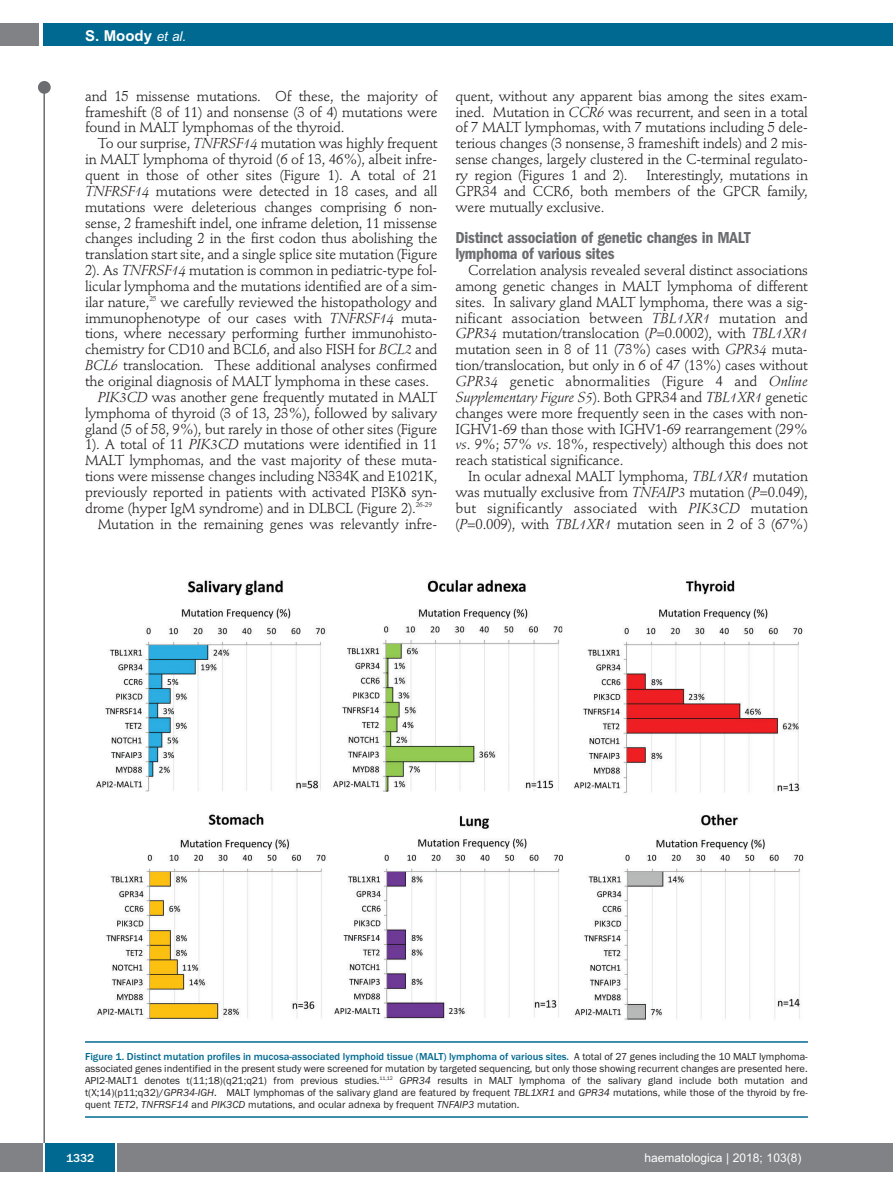
<style>
.page{position:relative;width:893px;height:1191px;background:#fff}
.page>*{position:absolute;margin:0;border:0;box-sizing:border-box;transform-origin:0 0}
.t1{font:600 condensed 16.5px/15.9px "Franklin Gothic";letter-spacing:-.015em;color:#6c6d70}
.t2{font:700 15px "Arial";color:#fff}
.t3{font:14.25px/15.9px "Stempel Schneidler";letter-spacing:-.015em;color:#231f20;text-align:justify}
.t4{font:12px "Arial";color:#fff}
.t5{font:500 12px "Franklin Gothic";color:#fff}
.t6{font:10.5px/12px "Franklin Gothic";color:#231f20;text-align:justify}
.s1{font-weight:400;font-style:italic;font-size:13.5px}
.s2{font-style:italic}
.s3{font-weight:500;color:#006991}
</style>
<div class="page">
<div style="left:38px;top:81px;width:13px;height:13px;background:#6c6d70;border-radius:50%"></div>
<hr style="left:43px;top:84px;width:2px;height:1061px;background:#6c6d70">
<div style="left:43px;top:23px;width:850px;height:22px;background:#006991"></div>
<div style="left:0;top:23px;width:39px;height:22px;background:#808285"></div>
<div style="left:0;top:1143px;width:893px;height:28px;background:#808285"></div>
<div style="left:45px;top:1143px;width:71px;height:28px;background:#006991"></div>
<hr style="left:43px;top:1143px;width:2px;height:28px;background:#fff">
<svg style="left:116px;top:1143px;width:1px;height:28px"></svg>
<img style="left:95px;top:579px;width:710px;height:442px">
<hr style="left:85px;top:1041px;width:723px;height:1px;background:#006991">
<hr style="left:85px;top:1116px;width:723px;height:1px;background:#006991">
<p class="t2" style="left:85px;top:27px;width:103px">S. Moody <span class="s1">et al.</span></p>
<p class="t3" style="left:85px;top:89px;width:354px">and 15 missense mutations. Of these, the majority of frameshift (8 of 11) and nonsense (3 of 4) mutations were found in MALT lymphomas of the thyroid.</p>
<p class="t3" style="left:98px;top:137px;width:341px">To our surprise, <span class="s2">TNFRSF14</span> mutation was highly frequent</p>
<p class="t3" style="left:85px;top:153px;width:354px">in MALT lymphoma of thyroid (6 of 13, 46%), albeit infre-</p>
<p class="t3" style="left:85px;top:168px;width:354px">quent in those of other sites (Figure 1). A total of 21</p>
<p class="t3" style="left:85px;top:184px;width:354px"><span class="s2">TNFRSF14</span> mutations were detected in 18 cases, and all</p>
<p class="t3" style="left:85px;top:200px;width:354px">mutations were deleterious changes comprising 6 non-</p>
<p class="t3" style="left:85px;top:216px;width:354px">sense, 2 frameshift indel, one inframe deletion, 11 missense</p>
<p class="t3" style="left:85px;top:232px;width:354px">changes including 2 in the first codon thus abolishing the</p>
<p class="t3" style="left:85px;top:248px;width:354px">translation start site, and a single splice site mutation (Figure</p>
<p class="t3" style="left:85px;top:264px;width:354px">2). As <span class="s2">TNFRSF14</span> mutation is common in pediatric-type fol-</p>
<p class="t3" style="left:85px;top:279px;width:354px">licular lymphoma and the mutations identified are of a sim-</p>
<p class="t3" style="left:85px;top:295px;width:354px">ilar nature,<sup>25</sup> we carefully reviewed the histopathology and</p>
<p class="t3" style="left:85px;top:311px;width:354px">immunophenotype of our cases with <span class="s2">TNFRSF14</span> muta-</p>
<p class="t3" style="left:85px;top:327px;width:354px">tions, where necessary performing further immunohisto-</p>
<p class="t3" style="left:85px;top:343px;width:354px">chemistry for CD10 and BCL6, and also FISH for <span class="s2">BCL2</span> and</p>
<p class="t3" style="left:85px;top:359px;width:354px"><span class="s2">BCL6</span> translocation. These additional analyses confirmed</p>
<p class="t3" style="left:85px;top:374px;width:346px">the original diagnosis of MALT lymphoma in these cases.</p>
<p class="t3" style="left:98px;top:390px;width:341px"><span class="s2">PIK3CD</span> was another gene frequently mutated in MALT</p>
<p class="t3" style="left:85px;top:406px;width:354px">lymphoma of thyroid (3 of 13, 23%), followed by salivary</p>
<p class="t3" style="left:85px;top:422px;width:354px">gland (5 of 58, 9%), but rarely in those of other sites (Figure</p>
<p class="t3" style="left:85px;top:438px;width:354px">1). A total of 11 <span class="s2">PIK3CD</span> mutations were identified in 11</p>
<p class="t3" style="left:85px;top:454px;width:354px">MALT lymphomas, and the vast majority of these muta-</p>
<p class="t3" style="left:85px;top:469px;width:354px">tions were missense changes including N334K and E1021K,</p>
<p class="t3" style="left:85px;top:485px;width:354px">previously reported in patients with activated PI3K syn-</p>
<p class="t3" style="left:85px;top:501px;width:349px">drome (hyper IgM syndrome) and in DLBCL (Figure 2).<sup>26-29</sup></p>
<p class="t3" style="left:98px;top:517px;width:341px">Mutation in the remaining genes was relevantly infre-</p>
<p class="t3" style="left:455px;top:89px;width:354px">quent, without any apparent bias among the sites exam&shy;ined. Mutation in <span class="s2">CCR6</span> was recurrent, and seen in a total of 7 MALT lymphomas, with 7 mutations including 5 dele&shy;terious changes (3 nonsense, 3 frameshift indels) and 2 mis&shy;sense changes, largely clustered in the C-terminal regulato&shy;ry region (Figures 1 and 2).</p>
<p class="t3" style="left:455px;top:168px;width:354px;text-indent:191px">Interestingly, mutations in GPR34 and CCR6, both members of the GPCR family, were mutually exclusive.</p>
<p class="t1" style="left:455px;top:231px;width:297px">Distinct association of genetic changes in MALT lymphoma of various sites</p>
<p class="t3" style="left:455px;top:263px;width:354px;text-indent:13px">Correlation analysis revealed several distinct associations among genetic changes in MALT lymphoma of different sites. In salivary gland MALT lymphoma, there was a sig&shy;nificant association between <span class="s2">TBL1XR1</span> mutation and <span class="s2">GPR34</span> mutation/translocation (<span class="s2">P</span>=0.0002), with <span class="s2">TBL1XR1 </span>mutation seen in 8 of 11 (73%) cases with <span class="s2">GPR34</span> muta&shy;tion/translocation, but only in 6 of 47 (13%) cases without <span class="s2">GPR34</span> genetic abnormalities (Figure 4 and <span class="s2">Online Supplementary Figure S5</span>). Both GPR34 and <span class="s2">TBL1XR1</span> genetic changes were more frequently seen in the cases with non-IGHV1-69 than those with IGHV1-69 rearrangement (29% <span class="s2">vs</span>. 9%; 57% <span class="s2">vs</span>. 18%, respectively) although this does not reach statistical significance.</p>
<p class="t3" style="left:455px;top:469px;width:354px;text-indent:13px">In ocular adnexal MALT lymphoma, <span class="s2">TBL1XR1</span> mutation was mutually exclusive from <span class="s2">TNFAIP3</span> mutation (<span class="s2">P</span>=0.049), but significantly associated with <span class="s2">PIK3CD</span> mutation (<span class="s2">P</span>=0.009), with <span class="s2">TBL1XR1</span> mutation seen in 2 of 3 (67%)</p>
<p class="t6" style="left:85px;top:1050px;width:724px"><span class="s3">Figure 1. Distinct mutation profiles in mucosa-associated lymphoid tissue (MALT) lymphoma of various sites.</span> A total of 27 genes including the 10 MALT lymphoma&shy;associated genes indentified in the present study were screened for mutation by targeted sequencing, but only those showing recurrent changes are presented here.<br>API2-MALT1 denotes t(11;18)(q21;q21) from previous studies.<sup>11,12</sup> <span class="s2">GPR34</span> results in MALT lymphoma of the salivary gland include both mutation and t(X;14)(p11;q32)/<span class="s2">GPR34-IGH</span>. MALT lymphomas of the salivary gland are featured by frequent <span class="s2">TBL1XR1</span> and <span class="s2">GPR34</span> mutations, while those of the thyroid by fre&shy;quent <span class="s2">TET2</span>, <span class="s2">TNFRSF14</span> and <span class="s2">PIK3CD</span> mutations, and ocular adnexa by frequent <span class="s2">TNFAIP3</span> mutation.</p>
<p class="t5" style="left:66px;top:1150px;width:30px">1332</p>
<p class="t4" style="left:644px;top:1150px;width:158px">haematologica | 2018; 103(8)</p>
</div>
